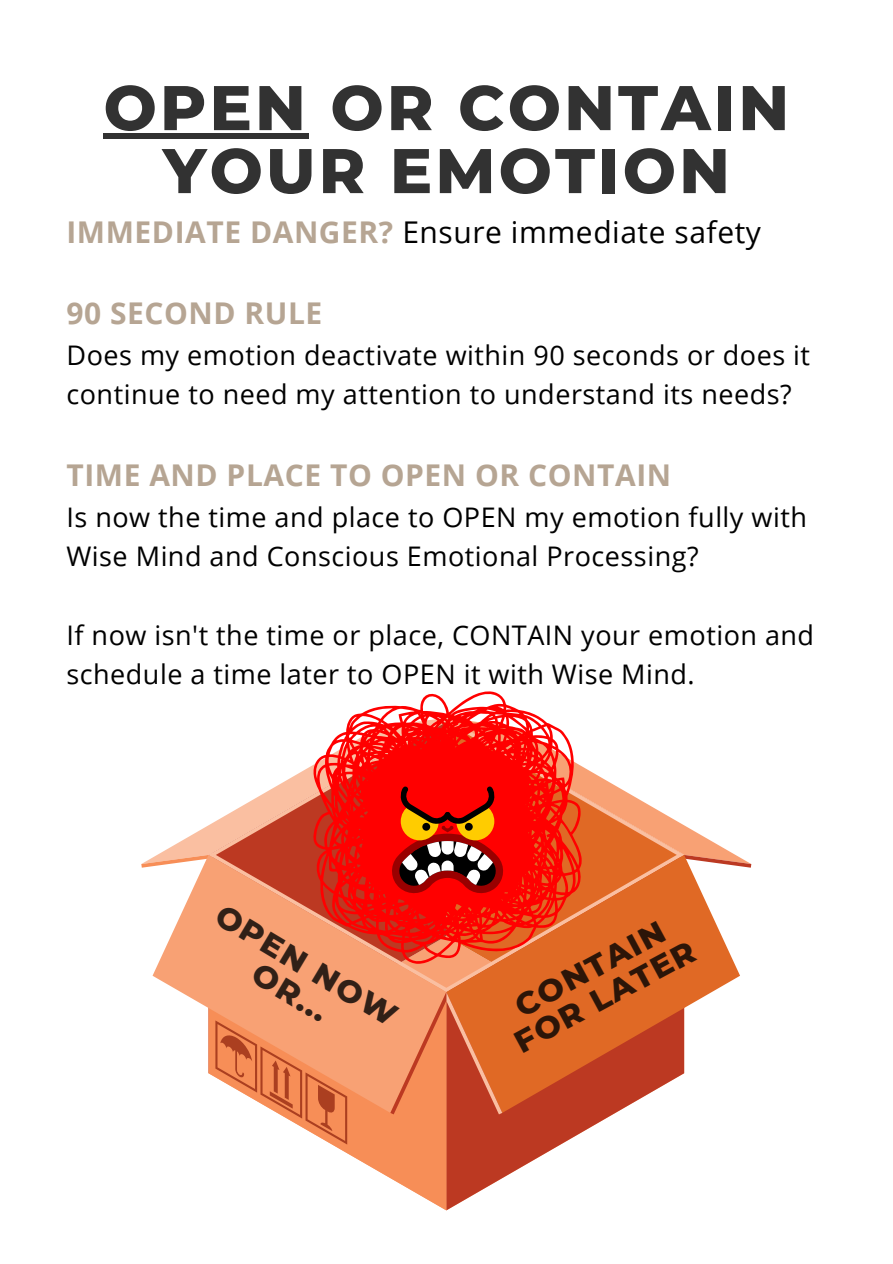
<style>
.page{position:relative;width:893px;height:1264px;background:#fff}
.page>*{position:absolute;margin:0;border:0;box-sizing:border-box;transform-origin:0 0}
.t1{font:800 63px/63px "Montserrat";letter-spacing:.05em;color:#010101;text-align:center}
.t2{font:800 31.5px/31.5px "Montserrat";color:#010101;text-align:center}
.t3{font:700 30px "Open Sans";letter-spacing:.02em;color:#b6a593}
.t4{font:30px "Open Sans";letter-spacing:.02em;color:#000}
.t5{font:27px/39.3px "Open Sans";letter-spacing:.02em;color:#000}
.s1{font-weight:700;color:#b6a593}
</style>
<div class="page">
<svg style="left:446px;top:1144px;width:116px;height:66px"></svg>
<svg style="left:331px;top:1144px;width:115px;height:66px"></svg>
<svg style="left:351px;top:691px;width:189px;height:26px"></svg>
<svg style="left:141px;top:717px;width:610px;height:427px"></svg>
<div style="left:103px;top:133px;width:206px;height:6px;background:#323232"></div>
<h1 class="t1" style="left:103px;top:76px;width:687px">OPEN OR CONTAIN<br>YOUR EMOTION</h1>
<p class="t4" style="left:66px;top:211px;width:696px"><span class="s1">IMMEDIATE DANGER?</span> Ensure immediate safety</p>
<p class="t3" style="left:66px;top:292px;width:257px">90 SECOND RULE</p>
<p class="t5" style="left:66px;top:335px;width:745px">Does my emotion deactivate within 90 seconds or does it continue to need my attention to understand its needs?</p>
<p class="t3" style="left:66px;top:454px;width:606px">TIME AND PLACE TO OPEN OR CONTAIN</p>
<p class="t5" style="left:66px;top:496px;width:742px">Is now the time and place to OPEN my emotion fully with<br>Wise Mind and Conscious Emotional Processing?</p>
<p class="t5" style="left:66px;top:614px;width:749px">If now isn't the time or place, CONTAIN your emotion and schedule a time later to OPEN it with Wise Mind.</p>
<p class="t2" style="left:226px;top:898px;width:207px;rotate:31deg">OPEN NOW<br>OR...</p>
<p class="t2" style="left:494px;top:1001px;width:202px;rotate:-28deg">CONTAIN<br>FOR LATER</p>
</div>
